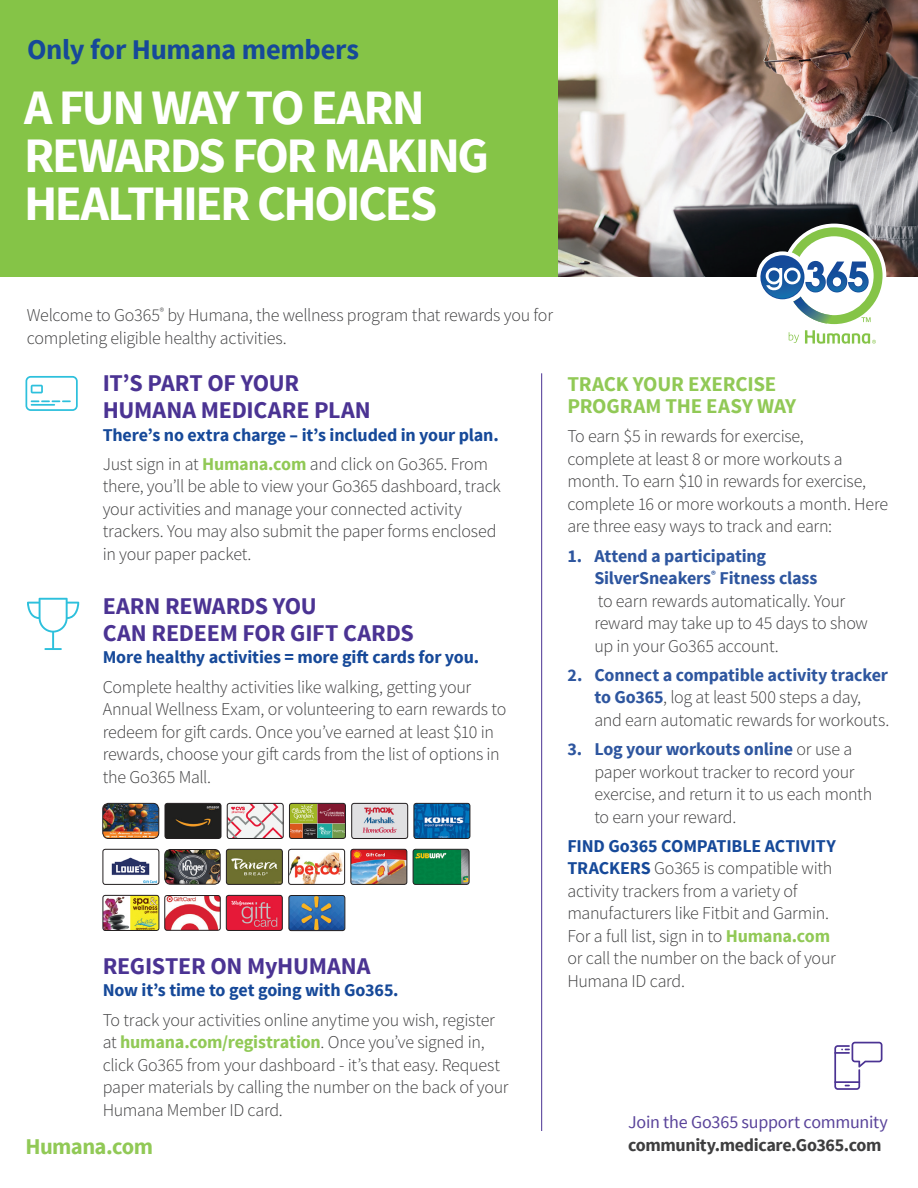
<style>
.page{position:relative;width:918px;height:1188px;background:#fff}
.page>*{position:absolute;margin:0;border:0;box-sizing:border-box;transform-origin:0 0}
.t1{font:700 49.5px/48px "Source Sans Pro";letter-spacing:-.05em;color:#fff}
.t2{font:700 28.5px "Source Sans Pro";letter-spacing:-.01em;color:#164999}
.t3{font:700 24px/27px "Source Sans Pro";letter-spacing:-.01em;color:#4b3393}
.t4{font:700 22.5px "Source Sans Pro";letter-spacing:-.025em;color:#91c956}
.t5{font:700 21px/22.5px "Source Sans Pro";letter-spacing:-.01em;color:#91c956}
.t6{font:300 18px/22.5px "Source Sans Pro";letter-spacing:-.015em;color:#3e3e3f}
.t7{font:700 18px "Source Sans Pro";letter-spacing:-.01em;color:#164999}
.t8{font:18px "Source Sans Pro";letter-spacing:-.015em;color:#59439a}
.t9{font:700 18px "Source Sans Pro";letter-spacing:-.02em;color:#3e3e3f}
.s1{font-weight:700;color:#91c956}
.s2{font-weight:700;color:#2e569f}
.s3{font-weight:700;color:#164999}
</style>
<div class="page">
<div style="left:0;top:0;width:579px;height:276px;background:#85c447"></div>
<img style="left:558px;top:0;width:360px;height:276px">
<img style="left:103px;top:803px;width:56px;height:35px">
<div style="left:103px;top:803px;width:56px;height:36px;border:1px solid #231f20;border-radius:6px"></div>
<img style="left:165px;top:803px;width:56px;height:34px">
<div style="left:165px;top:803px;width:56px;height:36px;border:1px solid #231f20;border-radius:2px"></div>
<img style="left:227px;top:803px;width:56px;height:34px">
<div style="left:227px;top:803px;width:56px;height:36px;border:1px solid #231f20;border-radius:2px"></div>
<img style="left:291px;top:805px;width:53px;height:32px">
<div style="left:289px;top:803px;width:57px;height:36px;border:1px solid #231f20;border-radius:2px"></div>
<img style="left:352px;top:803px;width:56px;height:34px">
<div style="left:352px;top:803px;width:56px;height:36px;border:1px solid #231f20;border-radius:2px"></div>
<img style="left:414px;top:803px;width:56px;height:34px">
<div style="left:414px;top:803px;width:56px;height:36px;border:1px solid #231f20;border-radius:2px"></div>
<svg style="left:27px;top:598px;width:52px;height:52px"></svg>
<svg style="left:26px;top:376px;width:52px;height:35px"></svg>
<hr style="left:541px;top:373px;width:1px;height:758px;background:#4b3393">
<svg style="left:834px;top:1042px;width:48px;height:48px"></svg>
<div style="left:782px;top:224px;width:104px;height:104px;border:8px solid #fff;border-radius:50%"></div>
<svg style="left:789px;top:332px;width:10px;height:11px"></svg>
<svg style="left:758px;top:227px;width:125px;height:97px"></svg>
<svg style="left:805px;top:330px;width:71px;height:14px"></svg>
<img style="left:165px;top:849px;width:55px;height:35px">
<div style="left:165px;top:849px;width:55px;height:35px;border:1px solid #231f20;border-radius:6px"></div>
<img style="left:226px;top:849px;width:56px;height:35px">
<div style="left:226px;top:849px;width:56px;height:35px;border:1px solid #231f20;border-radius:2px"></div>
<img style="left:289px;top:849px;width:56px;height:35px">
<div style="left:289px;top:849px;width:56px;height:35px;border:1px solid #231f20;border-radius:2px"></div>
<img style="left:351px;top:849px;width:56px;height:35px">
<div style="left:351px;top:849px;width:56px;height:35px;border:1px solid #231f20;border-radius:2px"></div>
<img style="left:413px;top:849px;width:56px;height:35px">
<div style="left:413px;top:849px;width:56px;height:35px;border:1px solid #231f20;border-radius:2px"></div>
<img style="left:103px;top:895px;width:56px;height:34px">
<div style="left:103px;top:895px;width:56px;height:36px;border:1px solid #231f20;border-radius:2px"></div>
<img style="left:165px;top:897px;width:55px;height:33px">
<div style="left:165px;top:895px;width:55px;height:35px;border:1px solid #231f20;border-radius:2px"></div>
<img style="left:228px;top:895px;width:54px;height:34px">
<div style="left:226px;top:895px;width:56px;height:36px;border:1px solid #231f20;border-radius:2px"></div>
<img style="left:103px;top:849px;width:56px;height:35px">
<div style="left:103px;top:849px;width:56px;height:35px;border:1px solid #231f20;border-radius:2px"></div>
<img style="left:289px;top:895px;width:56px;height:36px">
<div style="left:289px;top:895px;width:56px;height:36px;border:1px solid #231f20;border-radius:2px"></div>
<p class="t2" style="left:27px;top:31px;width:333px">Only for Humana members</p>
<p class="t1" style="left:24px;top:86px;width:467px">A FUN WAY TO EARN<br>REWARDS FOR MAKING<br>HEALTHIER CHOICES</p>
<p class="t6" style="left:27px;top:304px;width:528px">Welcome to Go365<sup>®</sup> by Humana, the wellness program that rewards you for completing eligible healthy activities.</p>
<p class="t3" style="left:103px;top:370px;width:270px">IT’S PART OF YOUR<br>HUMANA MEDICARE PLAN</p>
<p class="t7" style="left:103px;top:423px;width:398px">There’s no extra charge – it’s included in your plan.</p>
<p class="t6" style="left:103px;top:453px;width:400px">Just sign in at <span class="s1">Humana.com</span> and click on Go365. From there, you’ll be able to view your Go365 dashboard, track your activities and manage your connected activity trackers. You may also submit the paper forms enclosed in your paper packet.</p>
<p class="t3" style="left:103px;top:593px;width:313px">EARN REWARDS YOU<br>CAN REDEEM FOR GIFT CARDS</p>
<p class="t7" style="left:103px;top:646px;width:378px">More healthy activities = more gift cards for you.</p>
<p class="t6" style="left:103px;top:675px;width:405px">Complete healthy activities like walking, getting your Annual Wellness Exam, or volunteering to earn rewards to redeem for gift cards. Once you’ve earned at least $10 in rewards, choose your gift cards from the list of options in the Go365 Mall.</p>
<p class="t3" style="left:103px;top:953px;width:270px">REGISTER ON MyHUMANA</p>
<p class="t7" style="left:103px;top:979px;width:297px">Now it’s time to get going with Go365.</p>
<p class="t6" style="left:103px;top:1008px;width:407px">To track your activities online anytime you wish, register at <span class="s1">humana.com/registration</span>. Once you’ve signed in, click Go365 from your dashboard - it’s that easy. Request paper materials by calling the number on the back of your Humana Member ID card.</p>
<p class="t4" style="left:25px;top:1132px;width:129px">Humana.com</p>
<p class="t5" style="left:567px;top:373px;width:230px">TRACK YOUR EXERCISE<br>PROGRAM THE EASY WAY</p>
<p class="t6" style="left:567px;top:425px;width:322px">To earn $5 in rewards for exercise,<br>complete at least 8 or more workouts a month. To earn $10 in rewards for exercise, complete 16 or more workouts a month. Here are three easy ways to track and earn:</p>
<p class="t6" style="left:594px;top:544px;width:275px;text-indent:-27px"><span class="s2">1. Attend a participating<br>SilverSneakers</span><sup>®</sup> <span class="s2">Fitness class<br></span>to earn rewards automatically. Your reward may take up to 45 days to show up in your Go365 account.</p>
<p class="t6" style="left:594px;top:664px;width:297px;text-indent:-27px"><span class="s2">2. Connect a compatible activity tracker to Go365</span>, log at least 500 steps a day, and earn automatic rewards for workouts.</p>
<p class="t6" style="left:594px;top:738px;width:279px;text-indent:-27px"><span class="s2">3. Log your workouts online</span> or use a paper workout tracker to record your exercise, and return it to us each month to earn your reward.</p>
<p class="t6" style="left:567px;top:835px;width:270px"><span class="s3">FIND Go365 COMPATIBLE ACTIVITY<br>TRACKERS</span> Go365 is compatible with activity trackers from a variety of manufacturers like Fitbit and Garmin.<br>For a full list, sign in to <span class="s1">Humana.com </span>or call the number on the back of your<br>Humana ID card.</p>
<p class="t8" style="left:628px;top:1111px;width:261px">Join the Go365 support community</p>
<p class="t9" style="left:628px;top:1133px;width:255px">community.medicare.Go365.com</p>
</div>
